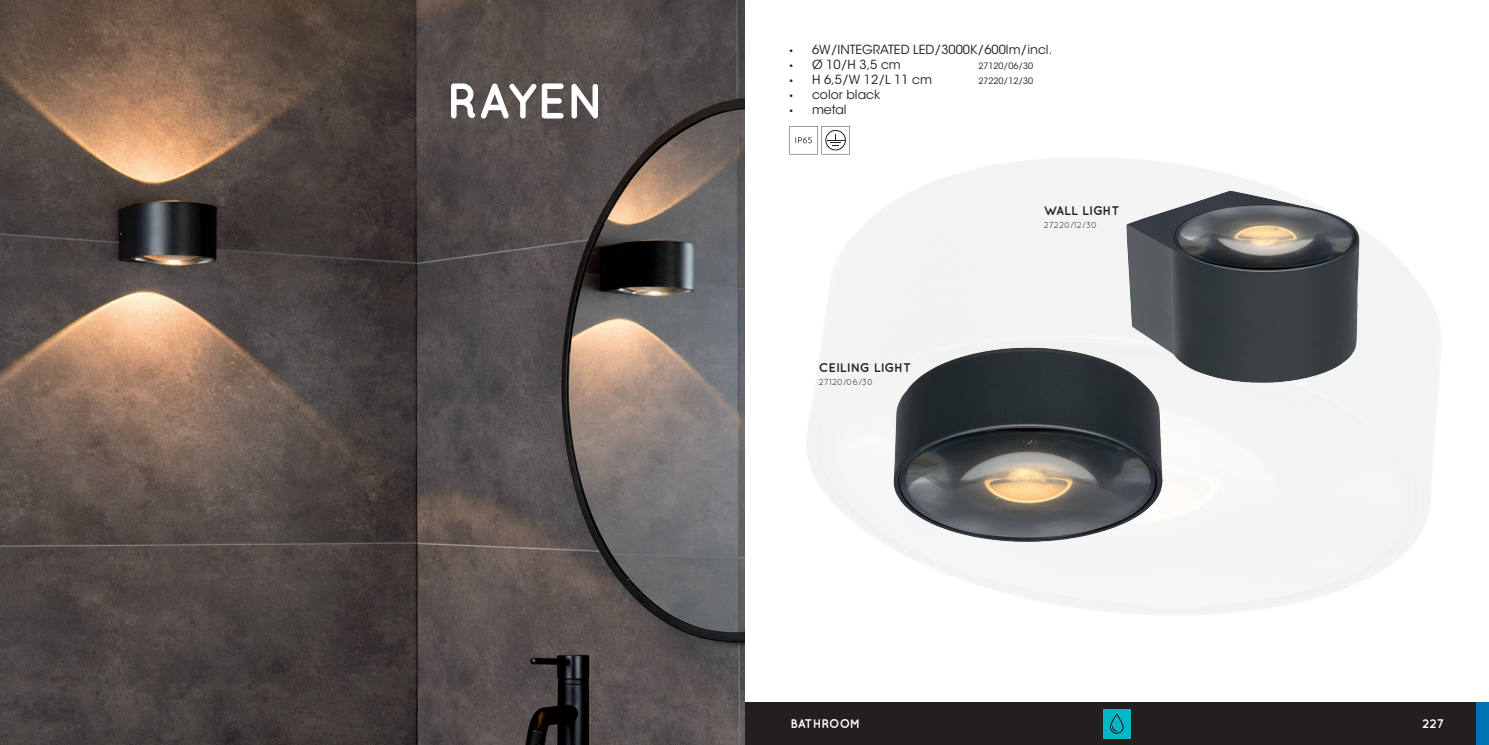
<style>
.page{position:relative;width:1489px;height:745px;background:#fff}
.page>*{position:absolute;margin:0;border:0;box-sizing:border-box;transform-origin:0 0}
.t1{font:700 50px "Quicksand";color:#fff}
.t2{font:12.5px "ITC Avant Garde Std";color:#231f20}
.t3{font:700 12.5px "Quicksand";color:#231f20}
.t4{font:700 12.5px "Quicksand";letter-spacing:-.015em;color:#fff}
.t5{font:8.75px "Quicksand";color:#231f20}
.t6{font:8.75px "ITC Avant Garde Std";color:#231f20}
.s1{font-family:"Myriad Pro"}
</style>
<div class="page">
<div style="left:744px;top:702px;width:744px;height:42px;background:#231f20"></div>
<div style="left:1475px;top:702px;width:13px;height:42px;background:#0072b3"></div>
<div style="left:1102px;top:708px;width:28px;height:30px;background:#00b7c5"></div>
<svg style="left:1109px;top:713px;width:14px;height:20px"></svg>
<img style="left:0;top:0;width:744px;height:744px">
<img style="left:1119px;top:186px;width:246px;height:203px">
<img style="left:884px;top:339px;width:291px;height:210px">
<svg style="left:789px;top:126px;width:60px;height:28px"></svg>
<div style="left:825px;top:130px;width:20px;height:20px;border:1px solid #231f20;border-radius:50%"></div>
<p class="t1" style="left:446px;top:71px;width:160px">RAYEN</p>
<p class="t2" style="left:789px;top:41px;width:264px"><span class="s1">•</span> 6W/INTEGRATED LED/3000K/600lm/incl.</p>
<p class="t2" style="left:789px;top:56px;width:113px"><span class="s1">•</span> Ø 10/H 3,5 cm</p>
<p class="t6" style="left:978px;top:60px;width:56px">27120/06/30</p>
<p class="t2" style="left:789px;top:71px;width:144px"><span class="s1">•</span> H 6,5/W 12/L 11 cm</p>
<p class="t6" style="left:978px;top:75px;width:56px">27220/12/30</p>
<p class="t2" style="left:789px;top:86px;width:92px"><span class="s1">•</span> color black</p>
<p class="t2" style="left:789px;top:101px;width:59px"><span class="s1">•</span> metal</p>
<p class="t3" style="left:1043px;top:203px;width:77px">WALL LIGHT</p>
<p class="t3" style="left:819px;top:360px;width:94px">CEILING LIGHT</p>
<p class="t5" style="left:819px;top:377px;width:56px">27120/06/30</p>
<p class="t5" style="left:1043px;top:220px;width:55px">27220/12/30</p>
<p class="t4" style="left:790px;top:715px;width:71px">BATHROOM</p>
<p class="t4" style="left:1421px;top:715px;width:23px">227</p>
</div>
